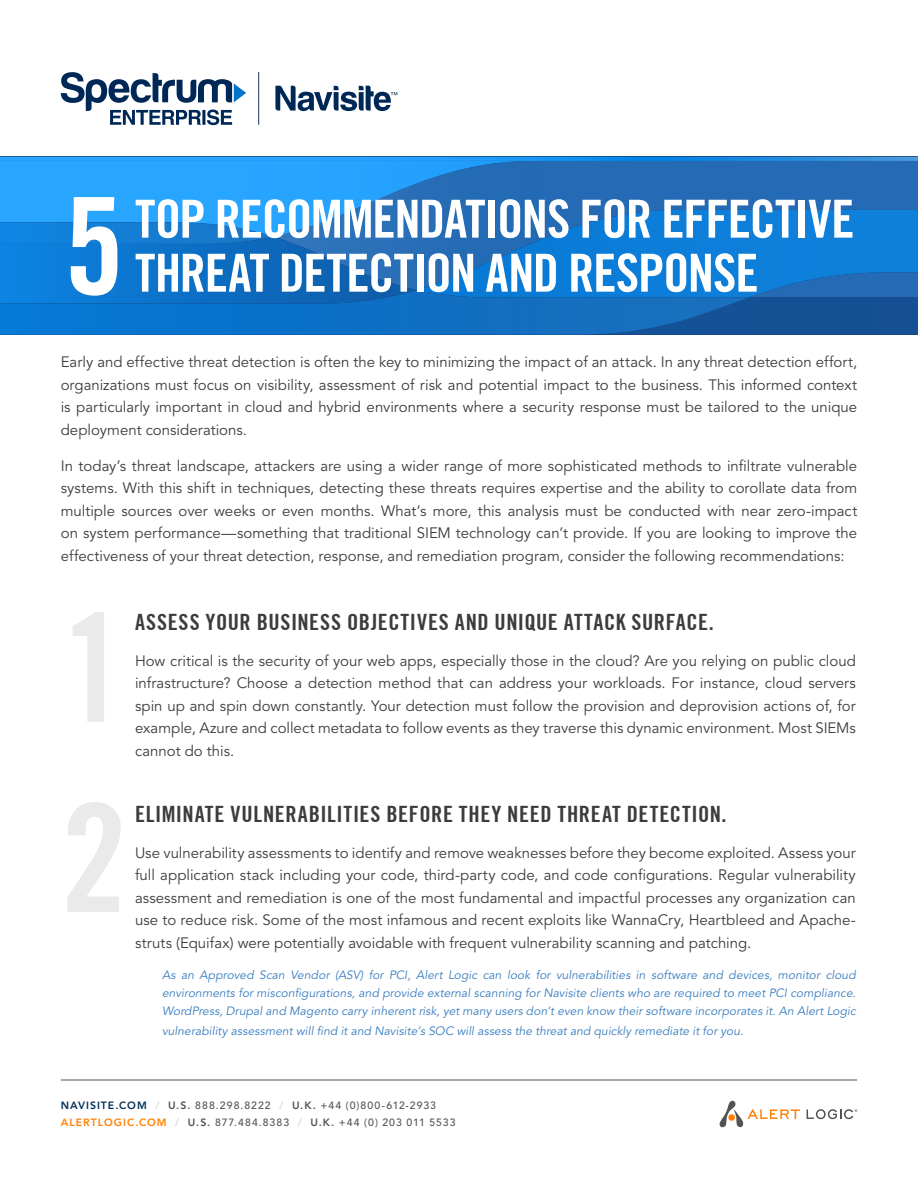
<style>
.page{position:relative;width:918px;height:1188px;background:#fff}
.page>*{position:absolute;margin:0;border:0;box-sizing:border-box;transform-origin:0 0}
.t1{font:700 condensed 150px/190.1px "Trade Gothic No.20";color:#eaeaea}
.t2{font:700 condensed 134.7px "Trade Gothic No.20";color:#fff}
.t3{font:700 condensed 52.5px "Trade Gothic No.20";letter-spacing:-.025em;color:#fff}
.t4{font:700 condensed 22.5px "Trade Gothic No.20";letter-spacing:.03em;color:#3c3c3c}
.t5{font:15px/22.5px "Avenir LT Std";color:#3c3c3c;text-align:justify}
.t6{font:italic 12px/18px "Avenir LT Std";letter-spacing:.005em;color:#387dc0;text-align:justify}
.t7{font:500 10.5px "Avenir LT Std";letter-spacing:.095em;color:#535353}
.s1{font-weight:800;color:#003057}
.s2{font-weight:800;color:#d6d6d1}
.s3{font-weight:800}
.s4{font-weight:800;color:#ff7f00}
</style>
<div class="page">
<hr style="left:61px;top:1080px;width:796px;height:1px;background:#535353">
<svg style="left:807px;top:1109px;width:50px;height:10px"></svg>
<svg style="left:719px;top:1100px;width:81px;height:28px"></svg>
<div style="left:728px;top:1114px;width:7px;height:7px;background:#ff7f00;border-radius:50%"></div>
<svg style="left:416px;top:244px;width:502px;height:54px;background:#1278ce"></svg>
<img style="left:0;top:157px;width:918px;height:87px">
<img style="left:0;top:161px;width:534px;height:83px">
<img style="left:0;top:237px;width:416px;height:53px">
<img style="left:0;top:222px;width:274px;height:22px">
<div style="left:749px;top:298px;width:169px;height:37px;background:#155094"></div>
<img style="left:576px;top:210px;width:104px;height:17px">
<img style="left:0;top:290px;width:749px;height:45px">
<svg style="left:61px;top:72px;width:336px;height:53px"></svg>
<h2 class="t2" style="left:64px;top:164px;width:61px">5</h2>
<h3 class="t3" style="left:135px;top:187px;width:721px">TOP RECOMMENDATIONS FOR EFFECTIVE</h3>
<h3 class="t3" style="left:135px;top:241px;width:625px">THREAT DETECTION AND RESPONSE</h3>
<p class="t5" style="left:61px;top:351px;width:798px">Early and effective threat detection is often the key to minimizing the impact of an attack. In any threat detection effort, organizations must focus on visibility, assessment of risk and potential impact to the business. This informed context is particularly important in cloud and hybrid environments where a security response must be tailored to the unique deployment considerations.</p>
<p class="t5" style="left:61px;top:455px;width:798px">In today’s threat landscape, attackers are using a wider range of more sophisticated methods to infiltrate vulnerable systems. With this shift in techniques, detecting these threats requires expertise and the ability to corollate data from multiple sources over weeks or even months. What’s more, this analysis must be conducted with near zero-impact on system performance—something that traditional SIEM technology can’t provide. If you are looking to improve the effectiveness of your threat detection, response, and remediation program, consider the following recommendations:</p>
<h1 class="t1" style="left:61px;top:572px;width:68px">1<br>2</h1>
<h3 class="t4" style="left:135px;top:608px;width:580px">ASSESS YOUR BUSINESS OBJECTIVES AND UNIQUE ATTACK SURFACE.</h3>
<p class="t5" style="left:135px;top:650px;width:723px">How critical is the security of your web apps, especially those in the cloud? Are you relying on public cloud infrastructure? Choose a detection method that can address your workloads. For instance, cloud servers spin up and spin down constantly. Your detection must follow the provision and deprovision actions of, for example, Azure and collect metadata to follow events as they traverse this dynamic environment. Most SIEMs cannot do this.</p>
<h3 class="t4" style="left:135px;top:800px;width:593px">ELIMINATE VULNERABILITIES BEFORE THEY NEED THREAT DETECTION.</h3>
<p class="t5" style="left:135px;top:842px;width:722px">Use vulnerability assessments to identify and remove weaknesses before they become exploited. Assess your full application stack including your code, third-party code, and code configurations. Regular vulnerability assessment and remediation is one of the most fundamental and impactful processes any organization can use to reduce risk. Some of the most infamous and recent exploits like WannaCry, Heartbleed and Apache&shy;struts (Equifax) were potentially avoidable with frequent vulnerability scanning and patching.</p>
<p class="t6" style="left:162px;top:966px;width:695px">As an Approved Scan Vendor (ASV) for PCI, Alert Logic can look for vulnerabilities in software and devices, monitor cloud environments for misconfigurations, and provide external scanning for Navisite clients who are required to meet PCI compliance.<br>WordPress, Drupal and Magento carry inherent risk, yet many users don’t even know their software incorporates it. An Alert Logic</p>
<p class="t6" style="left:162px;top:1022px;width:583px">vulnerability assessment will find it and Navisite’s SOC will assess the threat and quickly remediate it for you.</p>
<p class="t7" style="left:61px;top:1099px;width:377px"><span class="s1">NAVISITE.COM</span> <span class="s2">/</span> <span class="s3">U.S.</span> 888.298.8222 <span class="s2">/</span> <span class="s3">U.K.</span> +44 (0)800-612-2933</p>
<p class="t7" style="left:61px;top:1117px;width:396px"><span class="s4">ALERTLOGIC.COM</span> <span class="s2">/</span> <span class="s3">U.S.</span> 877.484.8383 <span class="s2">/</span> <span class="s3">U.K.</span> +44 (0) 203 011 5533</p>
</div>
